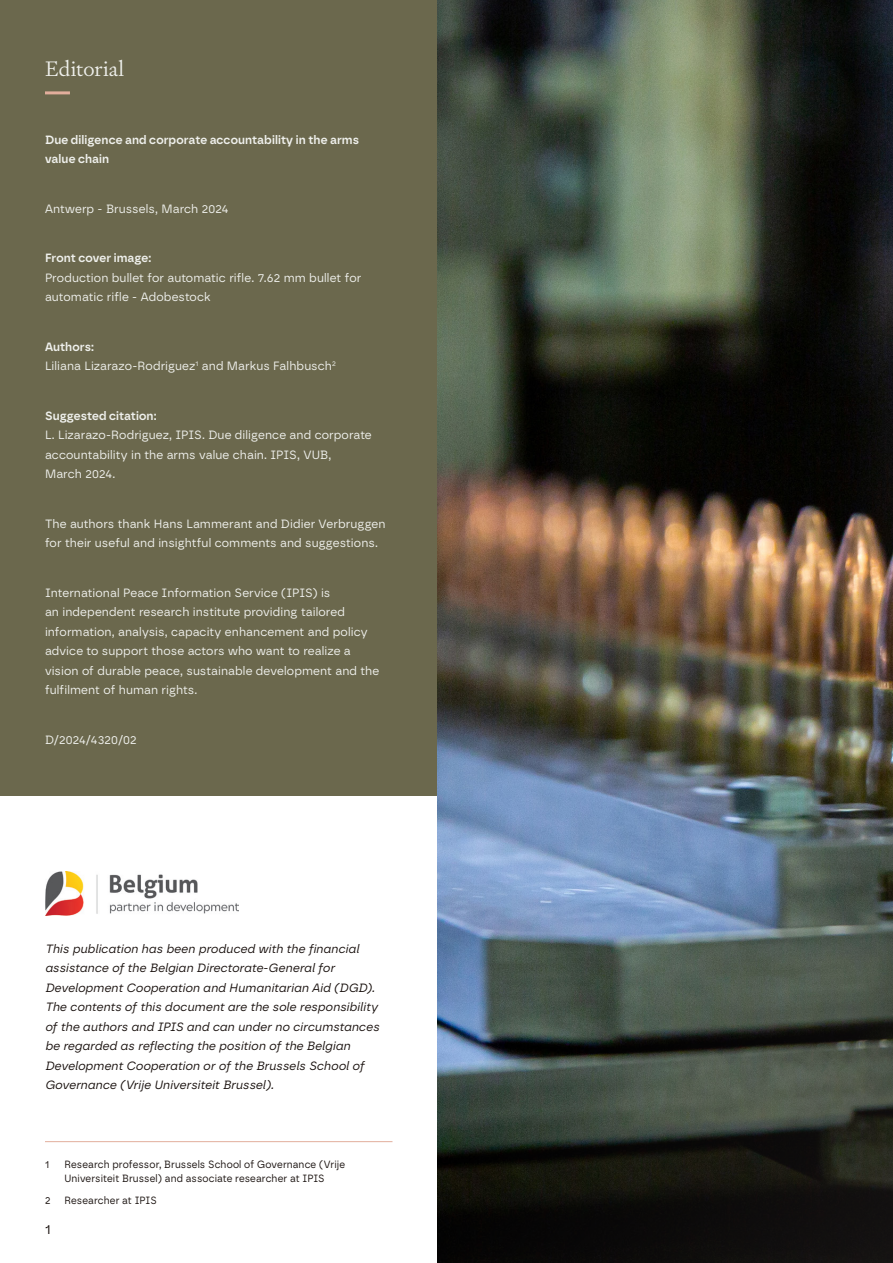
<style>
.page{position:relative;width:893px;height:1263px;background:#fff}
.page>*{position:absolute;margin:0;border:0;box-sizing:border-box;transform-origin:0 0}
.H2_sidebar{font:300 21px "Signifier";color:#eff0ec}
.t1{font:13.5px "Borna";color:#1a120f}
.P_sidebar{font:12px/19.5px "Borna";letter-spacing:.01em;color:#eff0ec}
.P_sidebar-2{font:italic 12px/19.5px "Borna";letter-spacing:.01em;color:#1a120f}
.P_sidebar-3{font:600 12px/19.5px "Borna";letter-spacing:.01em;color:#eff0ec}
.Footnote{font:10.5px/13.5px "Borna";letter-spacing:.01em;color:#1a120f;scale:.95 1}
.s1{font-weight:600}
</style>
<div class="page">
<div style="left:0;top:0;width:437px;height:795px;background:#6b684d"></div>
<img style="left:437px;top:0;width:456px;height:1263px">
<hr style="left:45px;top:91px;width:25px;height:3px;background:#e2ae9c">
<img style="left:45px;top:871px;width:194px;height:45px">
<hr style="left:45px;top:1141px;width:347px;height:1px;background:#e2ae9c">
<h2 class="H2_sidebar" style="left:45px;top:56px;width:81px">Editorial</h2>
<p class="P_sidebar-3" style="left:45px;top:130px;width:316px">Due diligence and corporate accountability in the arms value chain</p>
<p class="P_sidebar" style="left:45px;top:199px;width:185px">Antwerp - Brussels, March 2024</p>
<p class="P_sidebar" style="left:45px;top:248px;width:318px"><span class="s1">Front cover image:<br></span>Production bullet for automatic rifle. 7.62 mm bullet for automatic rifle - Adobestock</p>
<p class="P_sidebar" style="left:45px;top:337px;width:292px"><span class="s1">Authors:<br></span>Liliana Lizarazo-Rodriguez<sup>1</sup> and Markus Falhbusch<sup>2</sup></p>
<p class="P_sidebar" style="left:45px;top:406px;width:328px"><span class="s1">Suggested citation:<br></span>L. Lizarazo-Rodriguez, IPIS. Due diligence and corporate accountability in the arms value chain. IPIS, VUB,<br>March 2024.</p>
<p class="P_sidebar" style="left:45px;top:514px;width:342px">The authors thank Hans Lammerant and Didier Verbruggen for their useful and insightful comments and suggestions.</p>
<p class="P_sidebar" style="left:45px;top:583px;width:336px">International Peace Information Service (IPIS) is<br>an independent research institute providing tailored information, analysis, capacity enhancement and policy advice to support those actors who want to realize a vision of durable peace, sustainable development and the fulfilment of human rights.</p>
<p class="P_sidebar" style="left:45px;top:730px;width:93px">D/2024/4320/02</p>
<p class="P_sidebar-2" style="left:45px;top:938px;width:336px">This publication has been produced with the financial assistance of the Belgian Directorate-General for Development Cooperation and Humanitarian Aid (DGD).<br>The contents of this document are the sole responsibility of the authors and IPIS and can under no circumstances be regarded as reflecting the position of the Belgian Development Cooperation or of the Brussels School of Governance (Vrije Universiteit Brussel).</p>
<p class="Footnote" style="left:45px;top:1158px;width:6px">1</p>
<p class="Footnote" style="left:64px;top:1158px;width:297px">Research professor, Brussels School of Governance (Vrije<br>Universiteit Brussel) and associate researcher at IPIS</p>
<p class="Footnote" style="left:45px;top:1194px;width:7px">2</p>
<p class="Footnote" style="left:65px;top:1194px;width:99px">Researcher at IPIS</p>
<p class="t1" style="left:45px;top:1221px;width:7px">1</p>
</div>
